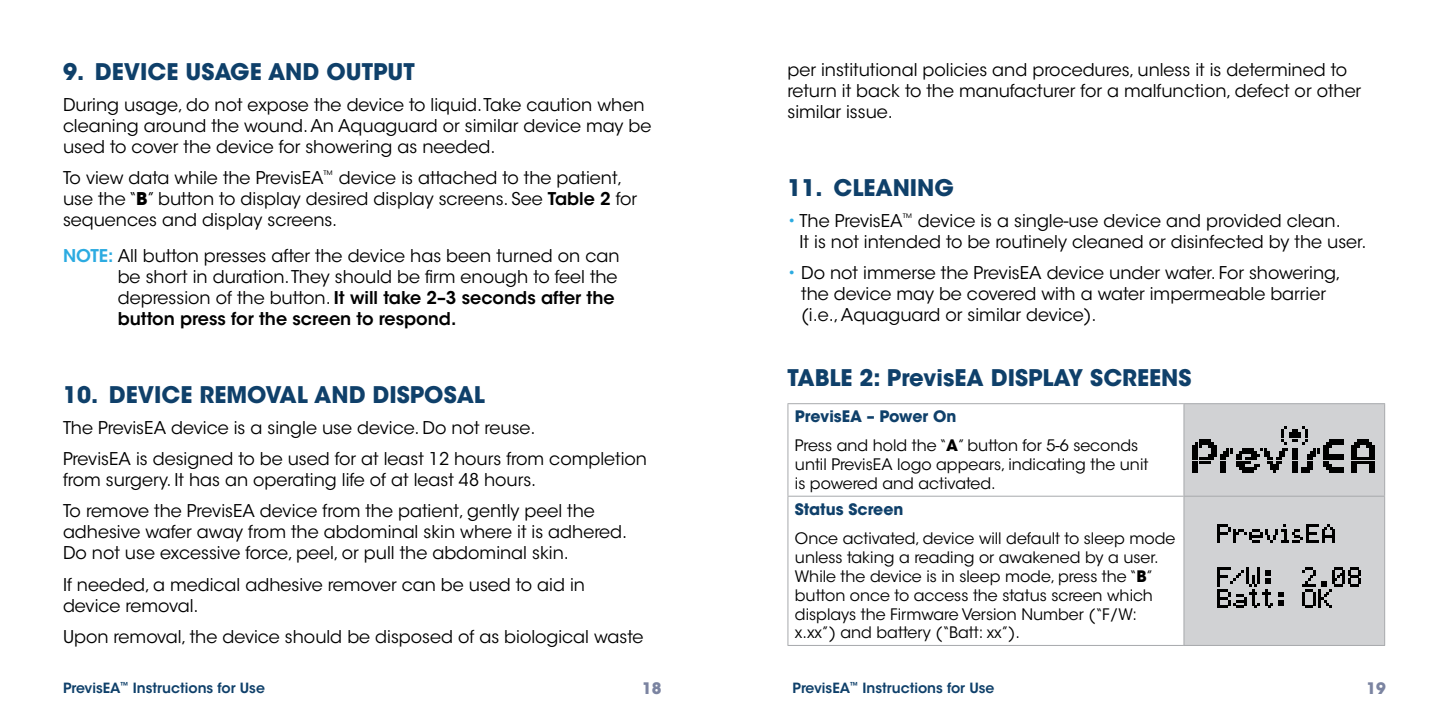
<style>
.page{position:relative;width:1449px;height:725px;background:#fff}
.page>*{position:absolute;margin:0;border:0;box-sizing:border-box;transform-origin:0 0}
.Subhead{font:700 22.75px "ITC Avant Garde Std";color:#0f406a}
.Normal_text{font:17.5px/21px "ITC Avant Garde Std";color:#000}
.Normal_text-2{font:15.75px/18.9px "ITC Avant Garde Std";color:#000}
.Normal_text-3{font:700 15.75px "ITC Avant Garde Std";color:#0f406a}
.t1{font:700 15.75px "ITC Avant Garde Std";color:#7b84a1}
.t2{font:600 14px "ITC Avant Garde Std";color:#0f406a}
.s1{font-weight:700}
.s2{font-weight:600}
.s3{font-weight:600;color:#2cabe1}
.s4{color:#2cabe1}
</style>
<div class="page">
<div style="left:1185px;top:404px;width:199px;height:241px;background:#d1d2d4"></div>
<hr style="left:788px;top:403px;width:396px;height:1px;background:#a7a9ac">
<hr style="left:788px;top:404px;width:1px;height:91px;background:#a7a9ac">
<hr style="left:1184px;top:403px;width:201px;height:1px;background:#a7a9ac">
<hr style="left:1184px;top:404px;width:1px;height:91px;background:#a7a9ac">
<hr style="left:1384px;top:404px;width:1px;height:91px;background:#a7a9ac">
<hr style="left:788px;top:495px;width:396px;height:1px;background:#a7a9ac">
<hr style="left:788px;top:496px;width:1px;height:149px;background:#a7a9ac">
<hr style="left:1184px;top:495px;width:201px;height:1px;background:#a7a9ac">
<hr style="left:1184px;top:496px;width:1px;height:149px;background:#a7a9ac">
<hr style="left:1384px;top:496px;width:1px;height:149px;background:#a7a9ac">
<hr style="left:788px;top:645px;width:396px;height:1px;background:#a7a9ac">
<hr style="left:1184px;top:645px;width:201px;height:1px;background:#a7a9ac">
<svg style="left:1351px;top:438px;width:24px;height:35px"></svg>
<svg style="left:1192px;top:426px;width:152px;height:47px"></svg>
<svg style="left:1279px;top:592px;width:5px;height:13px"></svg>
<svg style="left:1217px;top:567px;width:56px;height:41px"></svg>
<svg style="left:1303px;top:567px;width:58px;height:41px"></svg>
<svg style="left:1217px;top:524px;width:118px;height:19px"></svg>
<p class="Subhead" style="left:63px;top:57px;width:353px">9. DEVICE USAGE AND OUTPUT</p>
<p class="Normal_text" style="left:63px;top:94px;width:590px">During usage, do not expose the device to liquid. Take caution when cleaning around the wound. An Aquaguard or similar device may be used to cover the device for showering as needed.</p>
<p class="Normal_text" style="left:63px;top:167px;width:576px">To view data while the PrevisEA<sup>™</sup> device is attached to the patient, use the “<span class="s1">B</span>” button to display desired display screens. See <span class="s2">Table 2</span> for sequences and display screens.</p>
<p class="Normal_text" style="left:118px;top:246px;width:503px;text-indent:-55px"><span class="s3">NOTE:</span> All button presses after the device has been turned on can be short in duration. They should be firm enough to feel the depression of the button. <span class="s2">It will take 2–3 seconds after the button press for the screen to respond.</span></p>
<p class="Subhead" style="left:63px;top:380px;width:424px">10. DEVICE REMOVAL AND DISPOSAL</p>
<p class="Normal_text" style="left:63px;top:417px;width:474px">The PrevisEA device is a single use device. Do not reuse.</p>
<p class="Normal_text" style="left:63px;top:448px;width:586px">PrevisEA is designed to be used for at least 12 hours from completion from surgery. It has an operating life of at least 48 hours.</p>
<p class="Normal_text" style="left:63px;top:500px;width:566px">To remove the PrevisEA device from the patient, gently peel the adhesive wafer away from the abdominal skin where it is adhered.<br>Do not use excessive force, peel, or pull the abdominal skin.</p>
<p class="Normal_text" style="left:63px;top:574px;width:524px">If needed, a medical adhesive remover can be used to aid in device removal.</p>
<p class="Normal_text" style="left:63px;top:626px;width:582px">Upon removal, the device should be disposed of as biological waste</p>
<p class="Normal_text" style="left:788px;top:59px;width:575px">per institutional policies and procedures, unless it is determined to return it back to the manufacturer for a malfunction, defect or other similar issue.</p>
<p class="Subhead" style="left:788px;top:173px;width:168px">11. CLEANING</p>
<p class="Normal_text" style="left:800px;top:210px;width:568px;text-indent:-12px"><span class="s4">•</span> The PrevisEA<sup>™</sup> device is a single-use device and provided clean.<br>It is not intended to be routinely cleaned or disinfected by the user.</p>
<p class="Normal_text" style="left:801px;top:262px;width:541px;text-indent:-14px"><span class="s4">•</span> Do not immerse the PrevisEA device under water. For showering, the device may be covered with a water impermeable barrier (i.e., Aquaguard or similar device).</p>
<p class="Subhead" style="left:788px;top:363px;width:405px">TABLE 2: PrevisEA DISPLAY SCREENS</p>
<p class="Normal_text-3" style="left:795px;top:406px;width:163px">PrevisEA – Power On</p>
<p class="Normal_text-2" style="left:795px;top:436px;width:355px">Press and hold the “<span class="s1">A</span>” button for 5-6 seconds until PrevisEA logo appears, indicating the unit is powered and activated.</p>
<p class="Normal_text-3" style="left:795px;top:498px;width:110px">Status Screen</p>
<p class="Normal_text-2" style="left:795px;top:529px;width:382px">Once activated, device will default to sleep mode unless taking a reading or awakened by a user.<br>While the device is in sleep mode, press the “<span class="s1">B</span>” button once to access the status screen which displays the Firmware Version Number (“F/W: x.xx”) and battery (“Batt: xx”).</p>
<p class="t2" style="left:63px;top:679px;width:203px">PrevisEA<sup>™</sup> Instructions for Use</p>
<p class="t1" style="left:642px;top:678px;width:21px">18</p>
<p class="t1" style="left:1367px;top:678px;width:21px">19</p>
<p class="t2" style="left:793px;top:679px;width:203px">PrevisEA<sup>™</sup> Instructions for Use</p>
</div>
